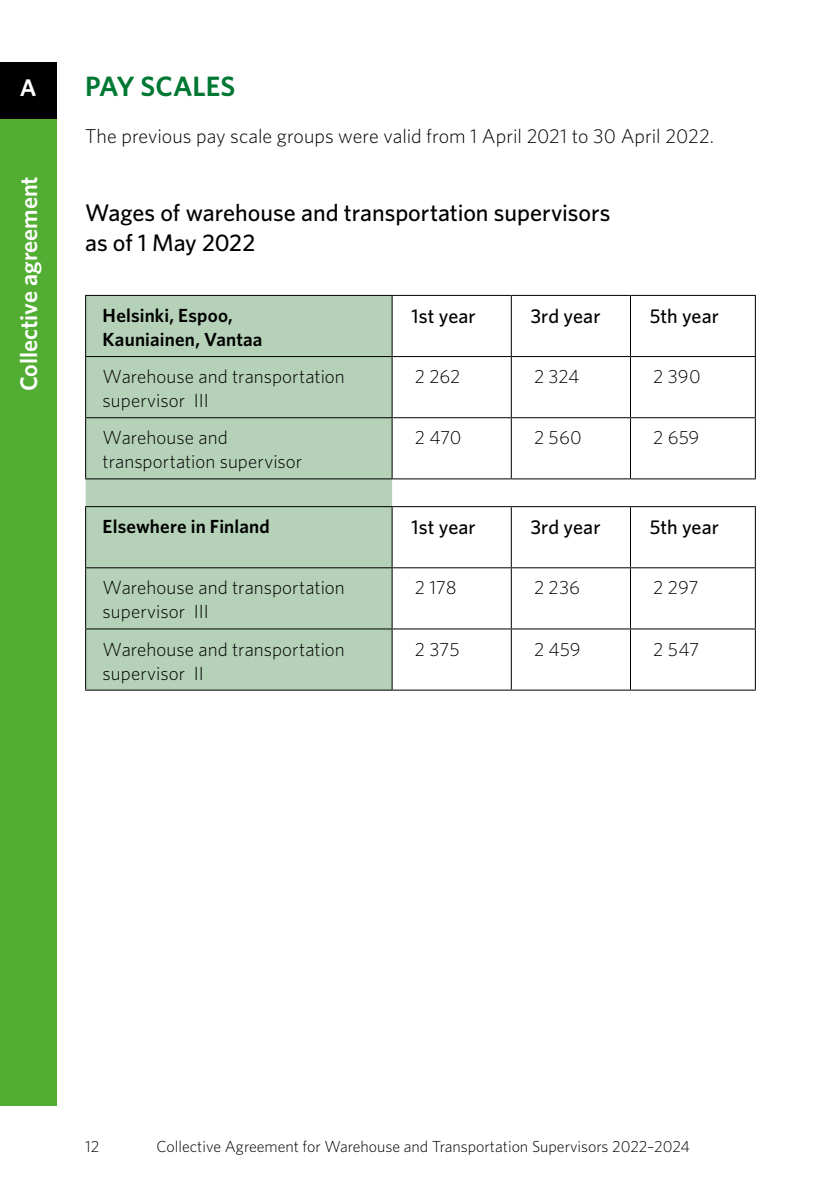
<style>
.page{position:relative;width:840px;height:1191px;background:#fff}
.page>*{position:absolute;margin:0;border:0;box-sizing:border-box;transform-origin:0 0}
.t1{font:600 28px "Whitney";letter-spacing:-.005em;color:#007732}
.t2{font:500 24px/30px "Whitney";color:#000}
.t3{font:600 24px "Whitney";color:#fff}
.t4{font:300 20px "Whitney";color:#000}
.t5{font:500 20px "Whitney";letter-spacing:.005em;color:#000}
.t6{font:300 19px/24px "Whitney";letter-spacing:.005em;color:#000}
.t7{font:600 19px/24px "Whitney";letter-spacing:.01em;color:#000}
.t8{font:300 16px "Whitney";color:#000}
</style>
<div class="page">
<div style="left:0;top:63px;width:56px;height:1042px;background:#52ae32"></div>
<div style="left:0;top:63px;width:56px;height:56px;background:#000"></div>
<div style="left:86px;top:296px;width:306px;height:393px;background:#b5d1b8"></div>
<hr style="left:85px;top:295px;width:307px;height:1px;background:#000">
<hr style="left:85px;top:296px;width:1px;height:60px;background:#000">
<hr style="left:392px;top:295px;width:119px;height:1px;background:#000">
<hr style="left:391px;top:296px;width:1px;height:60px;background:#000">
<hr style="left:511px;top:295px;width:119px;height:1px;background:#000">
<hr style="left:510px;top:296px;width:1px;height:60px;background:#000">
<hr style="left:630px;top:295px;width:125px;height:1px;background:#000">
<hr style="left:629px;top:296px;width:1px;height:60px;background:#000">
<hr style="left:754px;top:296px;width:1px;height:60px;background:#000">
<hr style="left:85px;top:356px;width:307px;height:1px;background:#000">
<hr style="left:85px;top:357px;width:1px;height:60px;background:#000">
<hr style="left:392px;top:356px;width:119px;height:1px;background:#000">
<hr style="left:391px;top:357px;width:1px;height:60px;background:#000">
<hr style="left:511px;top:356px;width:119px;height:1px;background:#000">
<hr style="left:510px;top:357px;width:1px;height:60px;background:#000">
<hr style="left:630px;top:356px;width:125px;height:1px;background:#000">
<hr style="left:629px;top:357px;width:1px;height:60px;background:#000">
<hr style="left:754px;top:357px;width:1px;height:60px;background:#000">
<hr style="left:85px;top:417px;width:307px;height:1px;background:#000">
<hr style="left:85px;top:418px;width:1px;height:60px;background:#000">
<hr style="left:392px;top:417px;width:119px;height:1px;background:#000">
<hr style="left:391px;top:418px;width:1px;height:60px;background:#000">
<hr style="left:511px;top:417px;width:119px;height:1px;background:#000">
<hr style="left:510px;top:418px;width:1px;height:60px;background:#000">
<hr style="left:630px;top:417px;width:125px;height:1px;background:#000">
<hr style="left:629px;top:418px;width:1px;height:60px;background:#000">
<hr style="left:754px;top:418px;width:1px;height:60px;background:#000">
<hr style="left:85px;top:478px;width:307px;height:1px;background:#000">
<hr style="left:392px;top:478px;width:119px;height:1px;background:#000">
<hr style="left:511px;top:478px;width:119px;height:1px;background:#000">
<hr style="left:630px;top:478px;width:125px;height:1px;background:#000">
<hr style="left:85px;top:506px;width:307px;height:1px;background:#000">
<hr style="left:85px;top:507px;width:1px;height:60px;background:#000">
<hr style="left:392px;top:506px;width:119px;height:1px;background:#000">
<hr style="left:391px;top:507px;width:1px;height:60px;background:#000">
<hr style="left:511px;top:506px;width:119px;height:1px;background:#000">
<hr style="left:510px;top:507px;width:1px;height:60px;background:#000">
<hr style="left:630px;top:506px;width:125px;height:1px;background:#000">
<hr style="left:629px;top:507px;width:1px;height:60px;background:#000">
<hr style="left:754px;top:507px;width:1px;height:60px;background:#000">
<hr style="left:85px;top:567px;width:307px;height:1px;background:#000">
<hr style="left:85px;top:568px;width:1px;height:60px;background:#000">
<hr style="left:392px;top:567px;width:119px;height:1px;background:#000">
<hr style="left:391px;top:568px;width:1px;height:60px;background:#000">
<hr style="left:511px;top:567px;width:119px;height:1px;background:#000">
<hr style="left:510px;top:568px;width:1px;height:60px;background:#000">
<hr style="left:630px;top:567px;width:125px;height:1px;background:#000">
<hr style="left:629px;top:568px;width:1px;height:60px;background:#000">
<hr style="left:754px;top:568px;width:1px;height:60px;background:#000">
<hr style="left:85px;top:628px;width:307px;height:1px;background:#000">
<hr style="left:85px;top:629px;width:1px;height:60px;background:#000">
<hr style="left:392px;top:628px;width:119px;height:1px;background:#000">
<hr style="left:391px;top:629px;width:1px;height:60px;background:#000">
<hr style="left:511px;top:628px;width:119px;height:1px;background:#000">
<hr style="left:510px;top:629px;width:1px;height:60px;background:#000">
<hr style="left:630px;top:628px;width:125px;height:1px;background:#000">
<hr style="left:629px;top:629px;width:1px;height:60px;background:#000">
<hr style="left:754px;top:629px;width:1px;height:60px;background:#000">
<hr style="left:85px;top:689px;width:307px;height:1px;background:#000">
<hr style="left:392px;top:689px;width:119px;height:1px;background:#000">
<hr style="left:511px;top:689px;width:119px;height:1px;background:#000">
<hr style="left:630px;top:689px;width:125px;height:1px;background:#000">
<p class="t3" style="left:20px;top:72px;width:18px">A</p>
<p class="t3" style="left:13px;top:391px;width:217px;rotate:-90deg">Collective agreement</p>
<h1 class="t1" style="left:85px;top:68px;width:152px">PAY SCALES</h1>
<p class="t4" style="left:85px;top:122px;width:630px">The previous pay scale groups were valid from 1 April 2021 to 30 April 2022.</p>
<p class="t2" style="left:85px;top:197px;width:526px">Wages of warehouse and transportation supervisors as of 1 May 2022</p>
<p class="t7" style="left:103px;top:303px;width:161px">Helsinki, Espoo,<br>Kauniainen, Vantaa</p>
<p class="t5" style="left:411px;top:302px;width:66px">1st year</p>
<p class="t5" style="left:530px;top:302px;width:71px">3rd year</p>
<p class="t5" style="left:649px;top:302px;width:71px">5th year</p>
<p class="t6" style="left:103px;top:364px;width:243px">Warehouse and transportation supervisor III</p>
<p class="t6" style="left:414px;top:364px;width:47px">2 262</p>
<p class="t6" style="left:533px;top:364px;width:47px">2 324</p>
<p class="t6" style="left:652px;top:364px;width:49px">2 390</p>
<p class="t6" style="left:103px;top:425px;width:201px">Warehouse and transportation supervisor</p>
<p class="t6" style="left:414px;top:425px;width:48px">2 470</p>
<p class="t6" style="left:533px;top:425px;width:49px">2 560</p>
<p class="t6" style="left:652px;top:425px;width:48px">2 659</p>
<p class="t7" style="left:103px;top:514px;width:168px">Elsewhere in Finland</p>
<p class="t5" style="left:411px;top:514px;width:66px">1st year</p>
<p class="t5" style="left:530px;top:514px;width:71px">3rd year</p>
<p class="t5" style="left:649px;top:514px;width:71px">5th year</p>
<p class="t6" style="left:103px;top:575px;width:243px">Warehouse and transportation supervisor III</p>
<p class="t6" style="left:414px;top:575px;width:43px">2 178</p>
<p class="t6" style="left:533px;top:575px;width:48px">2 236</p>
<p class="t6" style="left:652px;top:575px;width:47px">2 297</p>
<p class="t6" style="left:103px;top:636px;width:243px">Warehouse and transportation supervisor II</p>
<p class="t6" style="left:414px;top:636px;width:46px">2 375</p>
<p class="t6" style="left:533px;top:636px;width:48px">2 459</p>
<p class="t6" style="left:652px;top:636px;width:48px">2 547</p>
<p class="t8" style="left:85px;top:1136px;width:16px">12</p>
<p class="t8" style="left:156px;top:1136px;width:534px">Collective Agreement for Warehouse and Transportation Supervisors 2022–2024</p>
</div>
